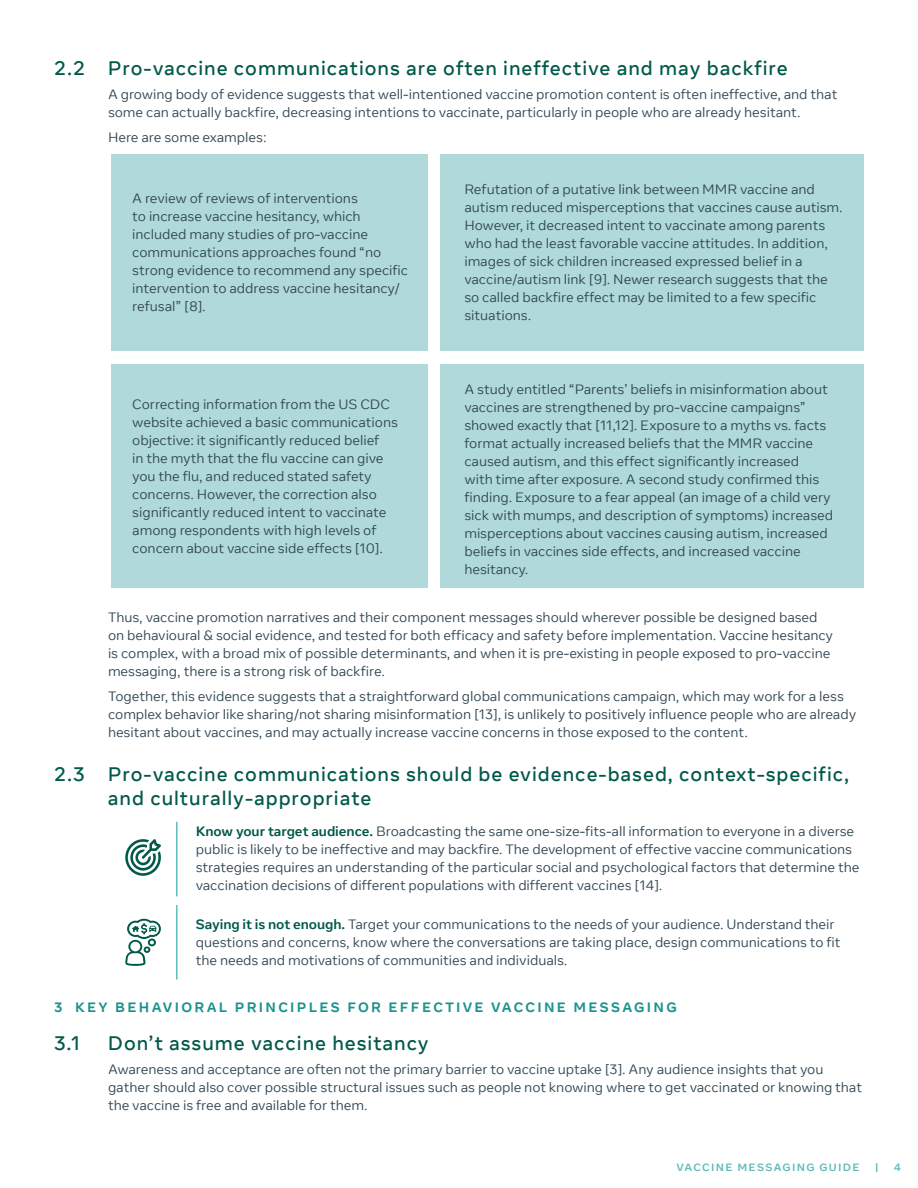
<style>
.page{position:relative;width:918px;height:1188px;background:#fff}
.page>*{position:absolute;margin:0;border:0;box-sizing:border-box;transform-origin:0 0}
.t1{font:500 19.5px/24px "Optimistic Display";letter-spacing:.05em;color:#005949}
.t2{font:300 13.5px/18px "Optimistic Text";letter-spacing:-.005em;color:#324753}
.t3{font:700 13.5px "Optimistic Display";letter-spacing:.17em;color:#1b938d}
.t4{font:700 10.5px "Optimistic Text";letter-spacing:.12em;color:#60bcb9}
.s1{font-weight:700;color:#005949}
</style>
<div class="page">
<div style="left:111px;top:154px;width:317px;height:196px;background:#afdad9"></div>
<div style="left:111px;top:364px;width:317px;height:224px;background:#afdad9"></div>
<div style="left:441px;top:154px;width:423px;height:196px;background:#afdad9"></div>
<div style="left:441px;top:364px;width:423px;height:224px;background:#afdad9"></div>
<svg style="left:125px;top:839px;width:36px;height:37px"></svg>
<svg style="left:125px;top:918px;width:36px;height:48px"></svg>
<hr style="left:176px;top:822px;width:2px;height:74px;background:#60bcb9">
<hr style="left:176px;top:905px;width:2px;height:75px;background:#60bcb9">
<p class="t1" style="left:54px;top:56px;width:735px">2.2 Pro-vaccine communications are often ineffective and may backfire</p>
<p class="t2" style="left:108px;top:86px;width:731px">A growing body of evidence suggests that well-intentioned vaccine promotion content is often ineffective, and that some can actually backfire, decreasing intentions to vaccinate, particularly in people who are already hesitant.</p>
<p class="t2" style="left:108px;top:129px;width:160px">Here are some examples:</p>
<p class="t2" style="left:132px;top:190px;width:277px">A review of reviews of interventions<br>to increase vaccine hesitancy, which included many studies of pro-vaccine communications approaches found “no strong evidence to recommend any specific intervention to address vaccine hesitancy/ refusal” [8].</p>
<p class="t2" style="left:132px;top:396px;width:267px">Correcting information from the US CDC website achieved a basic communications objective: it significantly reduced belief<br>in the myth that the flu vaccine can give you the flu, and reduced stated safety concerns. However, the correction also significantly reduced intent to vaccinate among respondents with high levels of concern about vaccine side effects [10].</p>
<p class="t2" style="left:464px;top:181px;width:380px">Refutation of a putative link between MMR vaccine and autism reduced misperceptions that vaccines cause autism.<br>However, it decreased intent to vaccinate among parents who had the least favorable vaccine attitudes. In addition, images of sick children increased expressed belief in a vaccine/autism link [9]. Newer research suggests that the so called backfire effect may be limited to a few specific situations.</p>
<p class="t2" style="left:464px;top:380px;width:370px">A study entitled “Parents’ beliefs in misinformation about vaccines are strengthened by pro-vaccine campaigns” showed exactly that [11,12]. Exposure to a myths vs. facts format actually increased beliefs that the MMR vaccine caused autism, and this effect significantly increased<br>with time after exposure. A second study confirmed this finding. Exposure to a fear appeal (an image of a child very sick with mumps, and description of symptoms) increased misperceptions about vaccines causing autism, increased beliefs in vaccines side effects, and increased vaccine hesitancy.</p>
<p class="t2" style="left:108px;top:608px;width:727px">Thus, vaccine promotion narratives and their component messages should wherever possible be designed based on behavioural &amp; social evidence, and tested for both efficacy and safety before implementation. Vaccine hesitancy is complex, with a broad mix of possible determinants, and when it is pre-existing in people exposed to pro-vaccine messaging, there is a strong risk of backfire.</p>
<p class="t2" style="left:108px;top:687px;width:750px">Together, this evidence suggests that a straightforward global communications campaign, which may work for a less complex behavior like sharing/not sharing misinformation [13], is unlikely to positively influence people who are already hesitant about vaccines, and may actually increase vaccine concerns in those exposed to the content.</p>
<p class="t1" style="left:108px;top:762px;width:743px;text-indent:-54px">2.3 Pro-vaccine communications should be evidence-based, context-specific, and culturally-appropriate</p>
<p class="t2" style="left:196px;top:823px;width:665px"><span class="s1">Know your target audience.</span> Broadcasting the same one-size-fits-all information to everyone in a diverse public is likely to be ineffective and may backfire. The development of effective vaccine communications strategies requires an understanding of the particular social and psychological factors that determine the vaccination decisions of different populations with different vaccines [14].</p>
<p class="t2" style="left:196px;top:915px;width:646px"><span class="s1">Saying it is not enough.</span> Target your communications to the needs of your audience. Understand their questions and concerns, know where the conversations are taking place, design communications to fit the needs and motivations of communities and individuals.</p>
<p class="t3" style="left:54px;top:999px;width:624px">3 KEY BEHAVIORAL PRINCIPLES FOR EFFECTIVE VACCINE MESSAGING</p>
<p class="t1" style="left:54px;top:1031px;width:28px">3.1</p>
<p class="t1" style="left:108px;top:1031px;width:322px">Don’t assume vaccine hesitancy</p>
<p class="t2" style="left:108px;top:1061px;width:756px">Awareness and acceptance are often not the primary barrier to vaccine uptake [3]. Any audience insights that you gather should also cover possible structural issues such as people not knowing where to get vaccinated or knowing that the vaccine is free and available for them.</p>
<p class="t4" style="left:677px;top:1161px;width:184px">VACCINE MESSAGING GUIDE</p>
<p class="t4" style="left:875px;top:1161px;width:5px">|</p>
<p class="t4" style="left:894px;top:1161px;width:9px">4</p>
</div>
